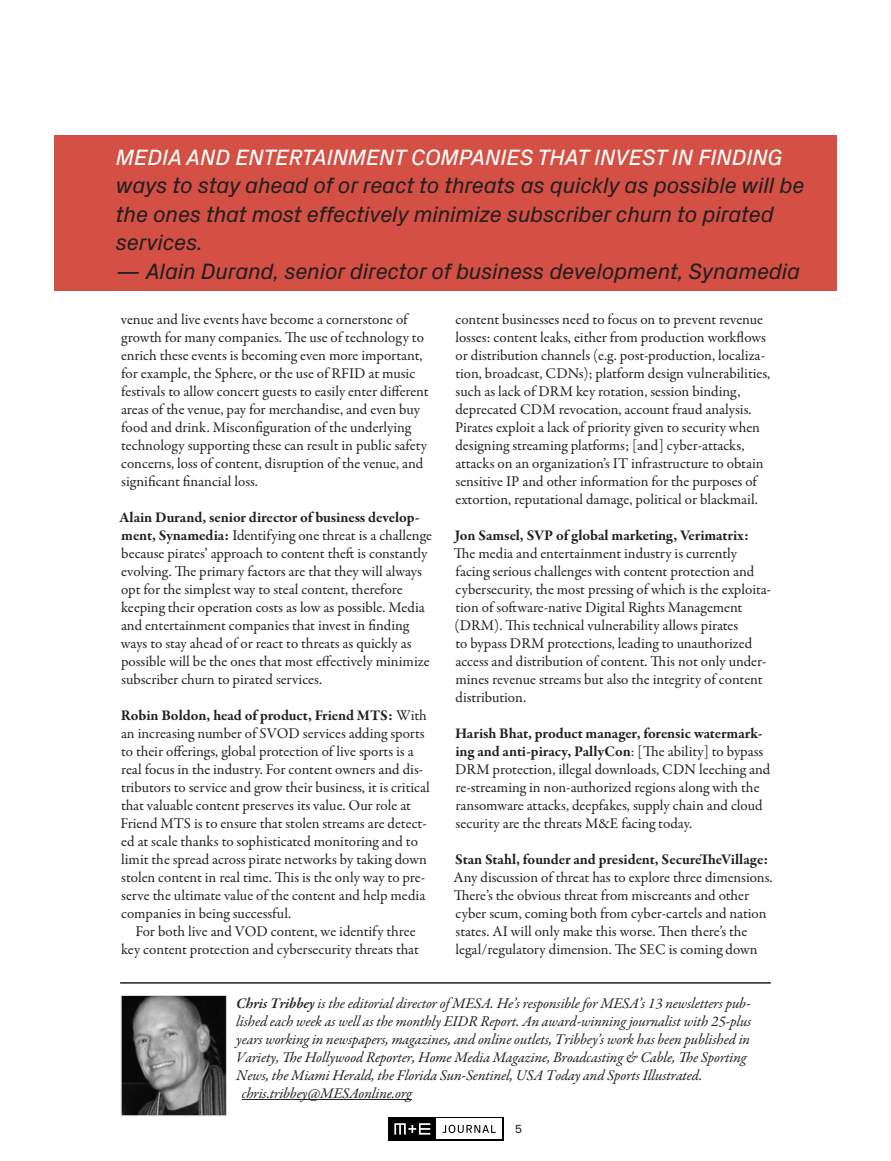
<style>
.page{position:relative;width:891px;height:1161px;background:#fff}
.page>*{position:absolute;margin:0;border:0;box-sizing:border-box;transform-origin:0 0}
.t1{font:italic 22.5px/28.5px "Px Grotesk";letter-spacing:-.02em;color:#231f20}
.t2{font:15px/18px "Garamond Premr Pro";color:#231f20}
.t3{font:italic 15px/18px "Garamond Premr Pro";letter-spacing:-.01em;color:#231f20}
.t4{font:12px "Px Grotesk";color:#231f20}
.s1{color:#fff}
.s2{font-weight:700}
.s3{font-weight:600}
</style>
<div class="page">
<div style="left:388px;top:1117px;width:116px;height:24px;background:#000"></div>
<div style="left:436px;top:1119px;width:66px;height:20px;background:#fff"></div>
<svg style="left:443px;top:1125px;width:53px;height:8px"></svg>
<svg style="left:394px;top:1123px;width:36px;height:12px"></svg>
<div style="left:54px;top:135px;width:783px;height:156px;background:#d45045"></div>
<hr style="left:120px;top:982px;width:651px;height:2px;background:#231f20">
<hr style="left:242px;top:1099px;width:170px;height:1px;background:#231f20">
<img style="left:123px;top:997px;width:102px;height:117px">
<div style="left:121px;top:995px;width:106px;height:121px;border:1px solid #dcdddf"></div>
<p class="t1" style="left:116px;top:141px;width:690px"><span class="s1">MEDIA AND ENTERTAINMENT COMPANIES THAT INVEST IN FINDING </span>ways to stay ahead of or react to threats as quickly as possible will be the ones that most effectively minimize subscriber churn to pirated</p>
<p class="t1" style="left:116px;top:227px;width:89px">services.</p>
<p class="t1" style="left:116px;top:255px;width:686px">— Alain Durand, senior director of business development, Synamedia</p>
<p class="t2" style="left:121px;top:311px;width:309px">venue and live events have become a cornerstone of growth for many companies. The use of technology to enrich these events is becoming even more important, for example, the Sphere, or the use of RFID at music festivals to allow concert guests to easily enter different areas of the venue, pay for merchandise, and even buy food and drink. Misconfiguration of the underlying technology supporting these can result in public safety concerns, loss of content, disruption of the venue, and significant financial loss.</p>
<p class="t2" style="left:119px;top:509px;width:314px"><span class="s2">Alain Durand, senior director of business develop&shy;ment, Synamedia:</span> Identifying one threat is a challenge because pirates’ approach to content theft is constantly evolving. The primary factors are that they will always opt for the simplest way to steal content, therefore keeping their operation costs as low as possible. Media and entertainment companies that invest in finding ways to stay ahead of or react to threats as quickly as possible will be the ones that most effectively minimize subscriber churn to pirated services.</p>
<p class="t2" style="left:121px;top:707px;width:311px"><span class="s2">Robin Boldon, head of product, Friend MTS:</span> With an increasing number of SVOD services adding sports to their offerings, global protection of live sports is a real focus in the industry. For content owners and dis&shy;tributors to service and grow their business, it is critical that valuable content preserves its value. Our role at Friend MTS is to ensure that stolen streams are detect&shy;ed at scale thanks to sophisticated monitoring and to limit the spread across pirate networks by taking down stolen content in real time. This is the only way to pre&shy;serve the ultimate value of the content and help media companies in being successful.</p>
<p class="t2" style="left:121px;top:923px;width:299px;text-align:right">For both live and VOD content, we identify three key content protection and cybersecurity threats that</p>
<p class="t2" style="left:455px;top:311px;width:317px">content businesses need to focus on to prevent revenue losses: content leaks, either from production workflows or distribution channels (e.g. post-production, localiza&shy;tion, broadcast, CDNs); platform design vulnerabilities, such as lack of DRM key rotation, session binding, deprecated CDM revocation, account fraud analysis.<br>Pirates exploit a lack of priority given to security when designing streaming platforms; [and] cyber-attacks, attacks on an organization’s IT infrastructure to obtain sensitive IP and other information for the purposes of extortion, reputational damage, political or blackmail.</p>
<p class="t2" style="left:454px;top:527px;width:319px"><span class="s2">Jon Samsel, SVP of global marketing, Verimatrix:<br></span>The media and entertainment industry is currently facing serious challenges with content protection and cybersecurity, the most pressing of which is the exploita&shy;tion of software-native Digital Rights Management (DRM). This technical vulnerability allows pirates<br>to bypass DRM protections, leading to unauthorized access and distribution of content. This not only under&shy;mines revenue streams but also the integrity of content distribution.</p>
<p class="t2" style="left:455px;top:725px;width:317px"><span class="s2">Harish Bhat, product manager, forensic watermark&shy;ing and anti-piracy, PallyCon</span>: [The ability] to bypass DRM protection, illegal downloads, CDN leeching and re-streaming in non-authorized regions along with the ransomware attacks, deepfakes, supply chain and cloud security are the threats M&amp;E facing today.</p>
<p class="t2" style="left:454px;top:851px;width:321px"><span class="s2">Stan Stahl, founder and president, SecureTheVillage:<br></span>Any discussion of threat has to explore three dimensions.<br>There’s the obvious threat from miscreants and other cyber scum, coming both from cyber-cartels and nation states. AI will only make this worse. Then there’s the legal/regulatory dimension. The SEC is coming down</p>
<p class="t3" style="left:236px;top:995px;width:517px"><span class="s3">Chris Tribbey</span> is the editorial director of MESA. He’s responsible for MESA’s 13 newsletters pub&shy;lished each week as well as the monthly EIDR Report. An award-winning journalist with 25-plus years working in newspapers, magazines, and online outlets, Tribbey’s work has been published in Variety, The Hollywood Reporter, Home Media Magazine, Broadcasting &amp; Cable, The Sporting News, the Miami Herald, the Florida Sun-Sentinel, USA Today and Sports Illustrated.</p>
<p class="t3" style="left:242px;top:1085px;width:172px">chris.tribbey@MESAonline.org</p>
<p class="t4" style="left:515px;top:1120px;width:8px">5</p>
</div>
